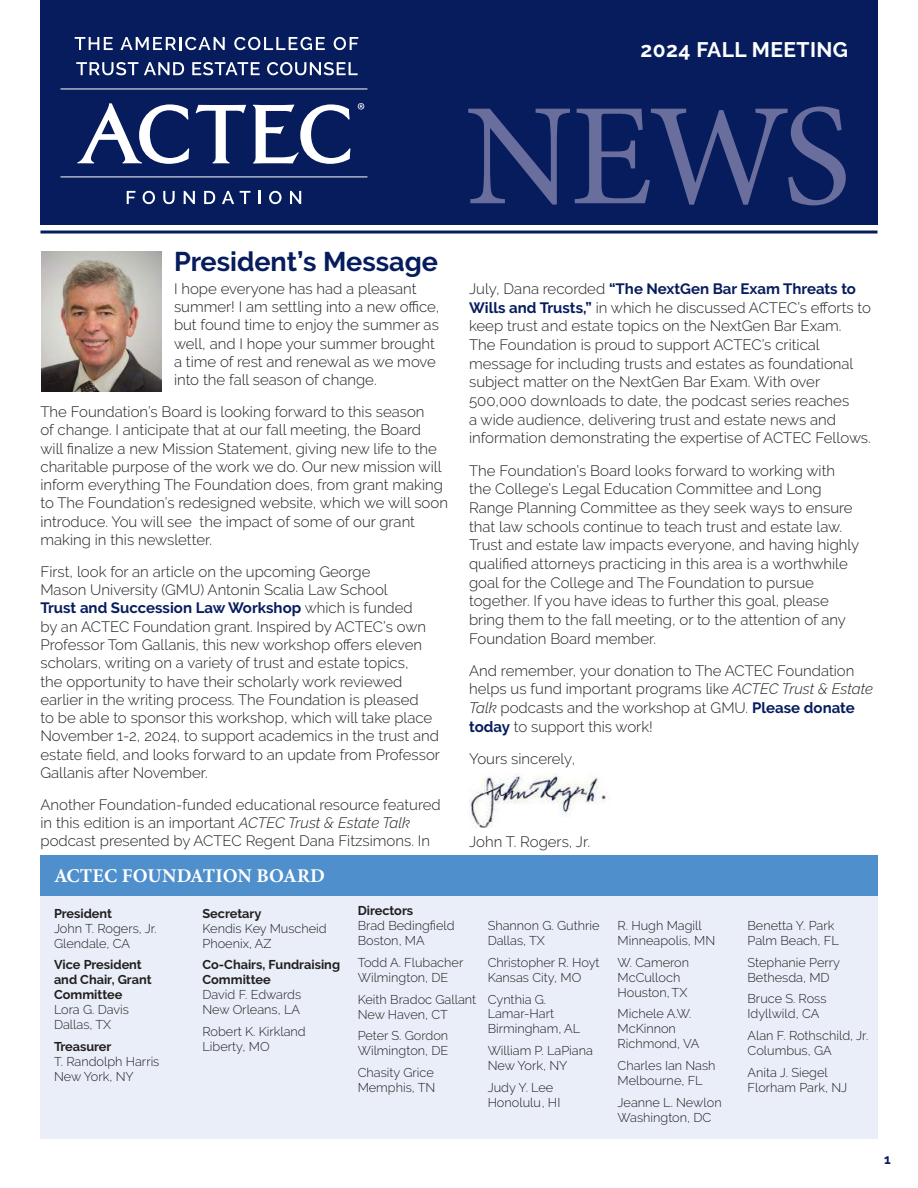
<style>
.page{position:relative;width:918px;height:1188px;background:#fff}
.page>*{position:absolute;margin:0;border:0;box-sizing:border-box;transform-origin:0 0}
.t1{font:145.5px "Minion Pro";color:#6a6e9d}
.t2{font:700 27px "Raleway";color:#061c5d}
.t3{font:700 21px "Raleway";letter-spacing:.02em;color:#fff}
.t4{font:700 19.5px "Minion Pro";letter-spacing:.01em;color:#fff}
.t5{font:300 15px/18.3px "Raleway";color:#221f1f}
.t6{font:700 13.5px "Raleway";color:#061c5d}
.t7{font:300 12.75px/15px "Raleway";color:#221f1f}
.t8{font:700 12.75px/15px "Raleway";color:#221f1f}
.s1{font-weight:700;color:#061c5d}
.s2{font-style:italic}
</style>
<div class="page">
<img style="left:469px;top:773px;width:137px;height:54px">
<div style="left:41px;top:0;width:837px;height:224px;background:#061c5d"></div>
<hr style="left:41px;top:231px;width:837px;height:3px;background:#061c5d">
<svg style="left:75px;top:37px;width:38px;height:13px"></svg>
<svg style="left:120px;top:37px;width:105px;height:13px"></svg>
<svg style="left:234px;top:37px;width:91px;height:13px"></svg>
<svg style="left:334px;top:37px;width:24px;height:13px"></svg>
<svg style="left:76px;top:62px;width:62px;height:13px"></svg>
<svg style="left:144px;top:62px;width:40px;height:13px"></svg>
<svg style="left:192px;top:62px;width:68px;height:13px"></svg>
<svg style="left:267px;top:62px;width:91px;height:13px"></svg>
<hr style="left:60px;top:176px;width:307px;height:1px;background:#fff">
<hr style="left:60px;top:89px;width:307px;height:1px;background:#fff">
<svg style="left:127px;top:191px;width:8px;height:13px"></svg>
<svg style="left:143px;top:191px;width:12px;height:13px"></svg>
<svg style="left:163px;top:191px;width:12px;height:13px"></svg>
<svg style="left:184px;top:191px;width:11px;height:13px"></svg>
<svg style="left:204px;top:191px;width:11px;height:13px"></svg>
<svg style="left:222px;top:191px;width:12px;height:13px"></svg>
<svg style="left:240px;top:191px;width:10px;height:13px"></svg>
<svg style="left:259px;top:191px;width:2px;height:13px"></svg>
<svg style="left:269px;top:191px;width:13px;height:13px"></svg>
<svg style="left:290px;top:191px;width:11px;height:13px"></svg>
<svg style="left:77px;top:103px;width:112px;height:61px"></svg>
<svg style="left:196px;top:105px;width:50px;height:58px"></svg>
<svg style="left:253px;top:104px;width:97px;height:60px"></svg>
<svg style="left:358px;top:103px;width:6px;height:7px"></svg>
<img style="left:41px;top:252px;width:121px;height:139px">
<div style="left:41px;top:855px;width:837px;height:283px;background:#e9eef8"></div>
<div style="left:41px;top:855px;width:837px;height:40px;background:#4f90cc"></div>
<h3 class="t3" style="left:641px;top:41px;width:209px">2024 FALL MEETING</h3>
<h1 class="t1" style="left:465px;top:68px;width:387px">NEWS</h1>
<h2 class="t2" style="left:174px;top:251px;width:266px">President’s Message</h2>
<p class="t5" style="left:174px;top:281px;width:267px">I hope everyone has had a pleasant summer! I am settling into a new ofÏce, but found time to enjoy the summer as well, and I hope your summer brought a time of rest and renewal as we move into the fall season of change.</p>
<p class="t5" style="left:40px;top:404px;width:409px">The Foundation’s Board is looking forward to this season<br>of change. I anticipate that at our fall meeting, the Board<br>will finalize a new Mission Statement, giving new life to the charitable purpose of the work we do. Our new mission will inform everything The Foundation does, from grant making to The Foundation’s redesigned website, which we will soon introduce. You will see the impact of some of our grant making in this newsletter.</p>
<p class="t5" style="left:40px;top:562px;width:401px">First, look for an article on the upcoming George<br>Mason University (GMU) Antonin Scalia Law School<br><span class="s1">Trust and Succession Law Workshop</span> which is funded<br>by an ACTEC Foundation grant. Inspired by ACTEC’s own Professor Tom Gallanis, this new workshop offers eleven scholars, writing on a variety of trust and estate topics,<br>the opportunity to have their scholarly work reviewed earlier in the writing process. The Foundation is pleased<br>to be able to sponsor this workshop, which will take place November 1-2, 2024, to support academics in the trust and estate field, and looks forward to an update from Professor Gallanis after November.</p>
<p class="t5" style="left:40px;top:795px;width:402px">Another Foundation-funded educational resource featured in this edition is an important <span class="s2">ACTEC Trust &amp; Estate Talk </span>podcast presented by ACTEC Regent Dana Fitzsimons. In</p>
<p class="t5" style="left:469px;top:279px;width:403px;line-height:18.8px">July, Dana recorded <span class="s1">“The NextGen Bar Exam Threats to Wills and Trusts,”</span> in which he discussed ACTEC’s efforts to keep trust and estate topics on the NextGen Bar Exam.<br>The Foundation is proud to support ACTEC’s critical message for including trusts and estates as foundational subject matter on the NextGen Bar Exam. With over 500,000 downloads to date, the podcast series reaches<br>a wide audience, delivering trust and estate news and information demonstrating the expertise of ACTEC Fellows.</p>
<p class="t5" style="left:469px;top:462px;width:392px">The Foundation’s Board looks forward to working with the College’s Legal Education Committee and Long Range Planning Committee as they seek ways to ensure that law schools continue to teach trust and estate law.<br>Trust and estate law impacts everyone, and having highly qualified attorneys practicing in this area is a worthwhile goal for the College and The Foundation to pursue together. If you have ideas to further this goal, please bring them to the fall meeting, or to the attention of any Foundation Board member.</p>
<p class="t5" style="left:469px;top:661px;width:405px">And remember, your donation to The ACTEC Foundation helps us fund important programs like <span class="s2">ACTEC Trust &amp; Estate Talk</span> podcasts and the workshop at GMU. <span class="s1">Please donate today</span> to support this work!</p>
<p class="t5" style="left:469px;top:749px;width:108px">Yours sincerely,</p>
<p class="t5" style="left:469px;top:832px;width:123px">John T. Rogers, Jr.</p>
<h3 class="t4" style="left:54px;top:864px;width:273px">ACTEC FOUNDATION BOARD</h3>
<p class="t8" style="left:54px;top:907px;width:60px">President</p>
<p class="t7" style="left:54px;top:921px;width:104px">John T. Rogers, Jr.<br>Glendale, CA</p>
<p class="t8" style="left:54px;top:958px;width:99px">Vice President and Chair, Grant<br>Committee</p>
<p class="t7" style="left:54px;top:1002px;width:77px">Lora G. Davis<br>Dallas, TX</p>
<p class="t8" style="left:54px;top:1040px;width:59px">Treasurer</p>
<p class="t7" style="left:54px;top:1054px;width:107px">T. Randolph Harris<br>New York, NY</p>
<p class="t8" style="left:203px;top:907px;width:60px">Secretary</p>
<p class="t7" style="left:203px;top:920px;width:126px">Kendis Key Muscheid<br>Phoenix, AZ</p>
<p class="t8" style="left:203px;top:958px;width:139px">Co-Chairs, Fundraising<br>Committee</p>
<p class="t7" style="left:203px;top:987px;width:100px">David F. Edwards<br>New Orleans, LA</p>
<p class="t7" style="left:203px;top:1024px;width:105px">Robert K. Kirkland<br>Liberty, MO</p>
<p class="t8" style="left:358px;top:904px;width:57px">Directors</p>
<p class="t7" style="left:358px;top:918px;width:98px">Brad Bedingfield<br>Boston, MA</p>
<p class="t7" style="left:358px;top:955px;width:107px">Todd A. Flubacher<br>Wilmington, DE</p>
<p class="t7" style="left:358px;top:991px;width:120px">Keith Bradoc Gallant<br>New Haven, CT</p>
<p class="t7" style="left:358px;top:1028px;width:92px">Peter S. Gordon<br>Wilmington, DE</p>
<p class="t7" style="left:358px;top:1065px;width:79px">Chasity Grice<br>Memphis, TN</p>
<p class="t7" style="left:488px;top:918px;width:113px">Shannon G. Guthrie<br>Dallas, TX</p>
<p class="t7" style="left:488px;top:955px;width:113px">Christopher R. Hoyt<br>Kansas City, MO</p>
<p class="t7" style="left:488px;top:991px;width:94px">Cynthia G.<br>Lamar-Hart<br>Birmingham, AL</p>
<p class="t7" style="left:488px;top:1043px;width:107px">William P. LaPiana<br>New York, NY</p>
<p class="t7" style="left:488px;top:1080px;width:74px">Judy Y. Lee<br>Honolulu, HI</p>
<p class="t7" style="left:618px;top:918px;width:99px">R. Hugh Magill<br>Minneapolis, MN</p>
<p class="t7" style="left:618px;top:955px;width:73px">W. Cameron<br>McCulloch<br>Houston,TX</p>
<p class="t7" style="left:618px;top:1006px;width:83px">Michele A.W.<br>McKinnon<br>Richmond, VA</p>
<p class="t7" style="left:618px;top:1058px;width:100px">Charles Ian Nash<br>Melbourne, FL</p>
<p class="t7" style="left:618px;top:1095px;width:106px">Jeanne L. Newlon<br>Washington, DC</p>
<p class="t7" style="left:748px;top:918px;width:93px">Benetta Y. Park<br>Palm Beach, FL</p>
<p class="t7" style="left:748px;top:955px;width:94px">Stephanie Perry<br>Bethesda, MD</p>
<p class="t7" style="left:748px;top:991px;width:81px">Bruce S. Ross<br>Idyllwild, CA</p>
<p class="t7" style="left:748px;top:1028px;width:122px">Alan F. Rothschild, Jr.<br>Columbus, GA</p>
<p class="t7" style="left:748px;top:1065px;width:101px">Anita J. Siegel<br>Florham Park, NJ</p>
<p class="t6" style="left:884px;top:1154px;width:8px">1</p>
</div>
